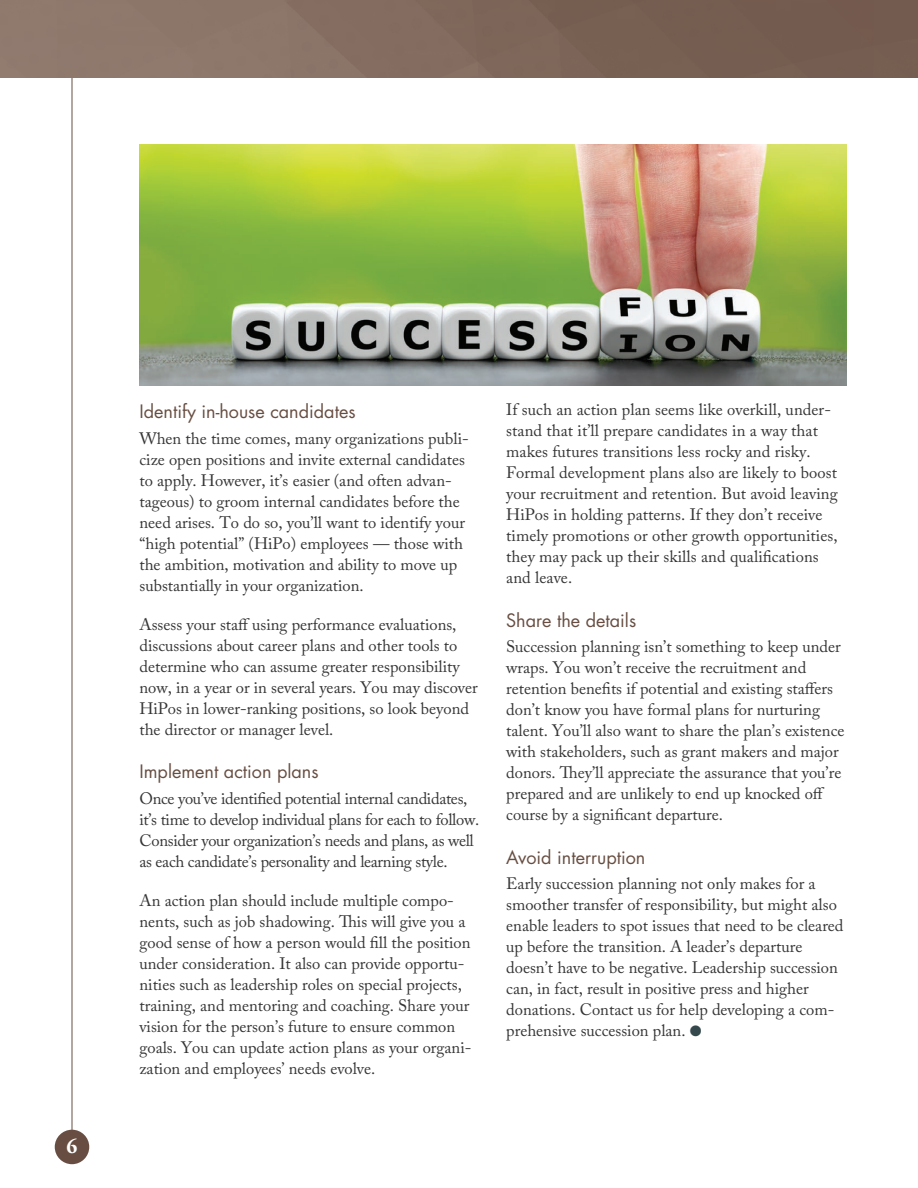
<style>
.page{position:relative;width:918px;height:1188px;background:#fff}
.page>*{position:absolute;margin:0;border:0;box-sizing:border-box;transform-origin:0 0}
.t1{font:700 21px "Adobe Garamond Pro";color:#fff}
.t2{font:18px "Futura Std";color:#684e42}
.t3{font:16.5px/21px "Adobe Caslon Pro";color:#363536}
.t4{font:16.5px/21px "Adobe Caslon Pro";letter-spacing:-.02em;color:#363536}
.s1{color:#35484b}
</style>
<div class="page">
<hr style="left:72px;top:78px;width:1px;height:1054px;background:#684e42">
<div style="left:55px;top:1130px;width:34px;height:34px;background:#684e42;border-radius:50%"></div>
<img style="left:0;top:0;width:918px;height:78px">
<img style="left:140px;top:144px;width:706px;height:241px">
<p class="t1" style="left:67px;top:1134px;width:12px">6</p>
<p class="t2" style="left:140px;top:400px;width:218px">Identify in-house candidates</p>
<p class="t3" style="left:140px;top:427px;width:331px">When the time comes, many organizations publi&shy;cize open positions and invite external candidates to apply. However, it’s easier (and often advan&shy;tageous) to groom internal candidates before the need arises. To do so, you’ll want to identify your “high potential” (HiPo) employees — those with the ambition, motivation and ability to move up substantially in your organization.</p>
<p class="t3" style="left:140px;top:613px;width:340px">Assess your staff using performance evaluations, discussions about career plans and other tools to determine who can assume greater responsibility now, in a year or in several years. You may discover HiPos in lower-ranking positions, so look beyond the director or manager level.</p>
<p class="t2" style="left:140px;top:760px;width:181px">Implement action plans</p>
<p class="t4" style="left:140px;top:787px;width:341px">Once you’ve identified potential internal candidates, it’s time to develop individual plans for each to follow.<br>Consider your organization’s needs and plans, as well as each candidate’s personality and learning style.</p>
<p class="t3" style="left:140px;top:889px;width:333px">An action plan should include multiple compo&shy;nents, such as job shadowing. This will give you a good sense of how a person would fill the position under consideration. It also can provide opportu&shy;nities such as leadership roles on special projects, training, and mentoring and coaching. Share your vision for the person’s future to ensure common goals. You can update action plans as your organi&shy;zation and employees’ needs evolve.</p>
<p class="t3" style="left:506px;top:399px;width:333px">If such an action plan seems like overkill, under&shy;stand that it’ll prepare candidates in a way that makes futures transitions less rocky and risky.<br>Formal development plans also are likely to boost your recruitment and retention. But avoid leaving HiPos in holding patterns. If they don’t receive timely promotions or other growth opportunities, they may pack up their skills and qualifications and leave.</p>
<p class="t2" style="left:506px;top:609px;width:131px">Share the details</p>
<p class="t3" style="left:506px;top:636px;width:340px">Succession planning isn’t something to keep under wraps. You won’t receive the recruitment and retention benefits if potential and existing staffers don’t know you have formal plans for nurturing talent. You’ll also want to share the plan’s existence with stakeholders, such as grant makers and major donors. They’ll appreciate the assurance that you’re prepared and are unlikely to end up knocked off course by a significant departure.</p>
<p class="t2" style="left:506px;top:846px;width:141px">Avoid interruption</p>
<p class="t3" style="left:506px;top:873px;width:339px">Early succession planning not only makes for a smoother transfer of responsibility, but might also enable leaders to spot issues that need to be cleared up before the transition. A leader’s departure doesn’t have to be negative. Leadership succession can, in fact, result in positive press and higher donations. Contact us for help developing a com&shy;prehensive succession plan. <span class="s1">●</span></p>
</div>
